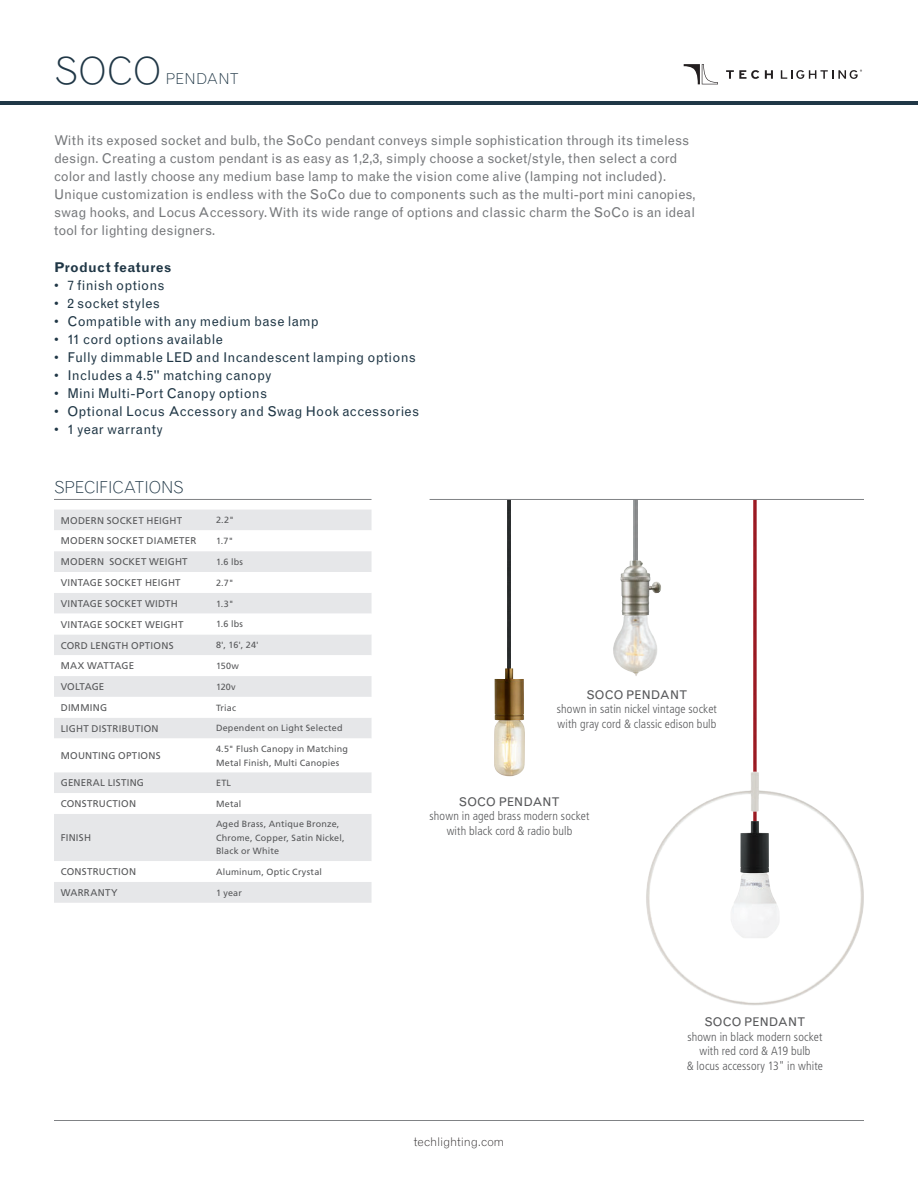
<style>
.page{position:relative;width:918px;height:1188px;background:#fff}
.page>*{position:absolute;margin:0;border:0;box-sizing:border-box;transform-origin:0 0}
.t1{font:300 37.5px "Grotesque";color:#203746}
.Spec___ProjectInfo_H{font:300 16.5px "Grotesque";letter-spacing:-.015em;color:#203746}
.t2{font:300 15px "Grotesque";letter-spacing:.005em;color:#203746}
.Main_Content{font:13.5px/18px "Grotesque";letter-spacing:-.005em;color:#76787b}
.ProdFeatures_Bullet{font:13.5px "Grotesque";letter-spacing:.02em;color:#203746}
.ProdFeatures_Header{font:700 13.5px "Grotesque";letter-spacing:.02em;color:#203746}
.ProdCaption{font:300 condensed 12px/14.4px "Frutiger";letter-spacing:.01em;color:#57585a;text-align:center}
.ProdCaption-2{font:12px "Grotesque";color:#57585a}
.t3{font:300 12px "Grotesque";letter-spacing:-.01em;color:#231f20}
.SpecChart_FieldName{font:9.75px "Frutiger";letter-spacing:.025em;color:#57585a}
.SpecChart_FieldName-2{font:9.75px "Frutiger";color:#57585a}
.SpecChart_Content{font:9px/13.5px "Frutiger";letter-spacing:.02em;color:#57585a}
</style>
<div class="page">
<svg style="left:726px;top:70px;width:33px;height:9px"></svg>
<svg style="left:765px;top:70px;width:8px;height:9px"></svg>
<svg style="left:781px;top:70px;width:81px;height:9px"></svg>
<svg style="left:684px;top:64px;width:34px;height:20px"></svg>
<hr style="left:0;top:101px;width:918px;height:4px;background:#203746">
<hr style="left:54px;top:1120px;width:810px;height:1px;background:#808285">
<img style="left:634px;top:500px;width:3px;height:60px">
<img style="left:507px;top:500px;width:4px;height:168px">
<img style="left:494px;top:668px;width:31px;height:108px">
<hr style="left:54px;top:499px;width:318px;height:1px;background:#808285">
<div style="left:54px;top:510px;width:318px;height:393px;background:#e6e7e9"></div>
<svg style="left:54px;top:530px;width:318px;height:352px"></svg>
<img style="left:613px;top:616px;width:44px;height:60px">
<img style="left:620px;top:560px;width:41px;height:56px">
<img style="left:753px;top:500px;width:4px;height:272px">
<img style="left:646px;top:772px;width:218px;height:234px">
<img style="left:731px;top:869px;width:49px;height:69px">
<img style="left:740px;top:821px;width:29px;height:52px">
<hr style="left:430px;top:499px;width:434px;height:1px;background:#808285">
<p class="t1" style="left:54px;top:48px;width:109px">SOCO</p>
<p class="t2" style="left:166px;top:69px;width:75px">PENDANT</p>
<p class="Main_Content" style="left:54px;top:132px;width:643px">With its exposed socket and bulb, the SoCo pendant conveys simple sophistication through its timeless design. Creating a custom pendant is as easy as 1,2,3, simply choose a socket/style, then select a cord color and lastly choose any medium base lamp to make the vision come alive (lamping not included).<br>Unique customization is endless with the SoCo due to components such as the multi-port mini canopies, swag hooks, and Locus Accessory. With its wide range of options and classic charm the SoCo is an ideal tool for lighting designers.</p>
<p class="ProdFeatures_Header" style="left:54px;top:260px;width:119px">Product features</p>
<p class="ProdFeatures_Bullet" style="left:54px;top:278px;width:112px">• 7 finish options</p>
<p class="ProdFeatures_Bullet" style="left:54px;top:296px;width:108px">• 2 socket styles</p>
<p class="ProdFeatures_Bullet" style="left:54px;top:314px;width:266px">• Compatible with any medium base lamp</p>
<p class="ProdFeatures_Bullet" style="left:54px;top:332px;width:170px">• 11 cord options available</p>
<p class="ProdFeatures_Bullet" style="left:54px;top:350px;width:363px">• Fully dimmable LED and Incandescent lamping options</p>
<p class="ProdFeatures_Bullet" style="left:54px;top:368px;width:219px">• Includes a 4.5" matching canopy</p>
<p class="ProdFeatures_Bullet" style="left:54px;top:386px;width:215px">• Mini Multi-Port Canopy options</p>
<p class="ProdFeatures_Bullet" style="left:54px;top:404px;width:367px">• Optional Locus Accessory and Swag Hook accessories</p>
<p class="ProdFeatures_Bullet" style="left:54px;top:422px;width:111px">• 1 year warranty</p>
<p class="Spec___ProjectInfo_H" style="left:54px;top:477px;width:131px">SPECIFICATIONS</p>
<p class="SpecChart_FieldName" style="left:61px;top:515px;width:123px">MODERN SOCKET HEIGHT</p>
<p class="SpecChart_Content" style="left:216px;top:514px;width:20px">2.2"</p>
<p class="SpecChart_FieldName" style="left:61px;top:535px;width:137px">MODERN SOCKET DIAMETER</p>
<p class="SpecChart_Content" style="left:216px;top:534px;width:19px">1.7"</p>
<p class="SpecChart_FieldName" style="left:61px;top:556px;width:128px">MODERN SOCKET WEIGHT</p>
<p class="SpecChart_Content" style="left:216px;top:555px;width:29px">1.6 lbs</p>
<p class="SpecChart_FieldName" style="left:61px;top:577px;width:121px">VINTAGE SOCKET HEIGHT</p>
<p class="SpecChart_Content" style="left:216px;top:576px;width:19px">2.7"</p>
<p class="SpecChart_FieldName" style="left:61px;top:598px;width:119px">VINTAGE SOCKET WIDTH</p>
<p class="SpecChart_Content" style="left:216px;top:597px;width:19px">1.3"</p>
<p class="SpecChart_FieldName" style="left:61px;top:619px;width:124px">VINTAGE SOCKET WEIGHT</p>
<p class="SpecChart_Content" style="left:216px;top:618px;width:29px">1.6 lbs</p>
<p class="SpecChart_FieldName" style="left:61px;top:639px;width:114px">CORD LENGTH OPTIONS</p>
<p class="SpecChart_Content" style="left:216px;top:638px;width:44px">8', 16', 24'</p>
<p class="SpecChart_FieldName" style="left:61px;top:660px;width:75px">MAX WATTAGE</p>
<p class="SpecChart_Content" style="left:216px;top:659px;width:24px">150w</p>
<p class="SpecChart_FieldName-2" style="left:61px;top:681px;width:45px">VOLTAGE</p>
<p class="SpecChart_Content" style="left:216px;top:680px;width:21px">120v</p>
<p class="SpecChart_FieldName" style="left:61px;top:702px;width:48px">DIMMING</p>
<p class="SpecChart_Content" style="left:216px;top:701px;width:22px">Triac</p>
<p class="SpecChart_FieldName" style="left:61px;top:723px;width:99px">LIGHT DISTRIBUTION</p>
<p class="SpecChart_Content" style="left:216px;top:722px;width:128px">Dependent on Light Selected</p>
<p class="SpecChart_FieldName" style="left:61px;top:750px;width:101px">MOUNTING OPTIONS</p>
<p class="SpecChart_Content" style="left:216px;top:742px;width:133px">4.5" Flush Canopy in Matching<br>Metal Finish, Multi Canopies</p>
<p class="SpecChart_FieldName" style="left:61px;top:777px;width:85px">GENERAL LISTING</p>
<p class="SpecChart_Content" style="left:216px;top:776px;width:17px">ETL</p>
<p class="SpecChart_FieldName" style="left:61px;top:798px;width:77px">CONSTRUCTION</p>
<p class="SpecChart_Content" style="left:216px;top:797px;width:27px">Metal</p>
<p class="SpecChart_FieldName" style="left:61px;top:832px;width:32px">FINISH</p>
<p class="SpecChart_Content" style="left:216px;top:818px;width:130px">Aged Brass, Antique Bronze,<br>Chrome, Copper, Satin Nickel,<br>Black or White</p>
<p class="SpecChart_FieldName" style="left:61px;top:866px;width:77px">CONSTRUCTION</p>
<p class="SpecChart_Content" style="left:216px;top:865px;width:108px">Aluminum, Optic Crystal</p>
<p class="SpecChart_FieldName" style="left:61px;top:887px;width:58px">WARRANTY</p>
<p class="SpecChart_Content" style="left:216px;top:886px;width:27px">1 year</p>
<p class="ProdCaption-2" style="left:586px;top:688px;width:103px">SOCO PENDANT</p>
<p class="ProdCaption" style="left:557px;top:702px;width:161px;text-align:left">shown in satin nickel vintage socket with gray cord &amp; classic edison bulb</p>
<p class="ProdCaption-2" style="left:459px;top:795px;width:103px">SOCO PENDANT</p>
<p class="ProdCaption" style="left:430px;top:809px;width:161px">shown in aged brass modern socket with black cord &amp; radio bulb</p>
<p class="t3" style="left:414px;top:1134px;width:92px">techlighting.com</p>
<p class="ProdCaption-2" style="left:704px;top:1015px;width:103px">SOCO PENDANT</p>
<p class="ProdCaption" style="left:687px;top:1030px;width:138px">shown in black modern socket with red cord &amp; A19 bulb<br>&amp; locus accessory 13" in white</p>
</div>
